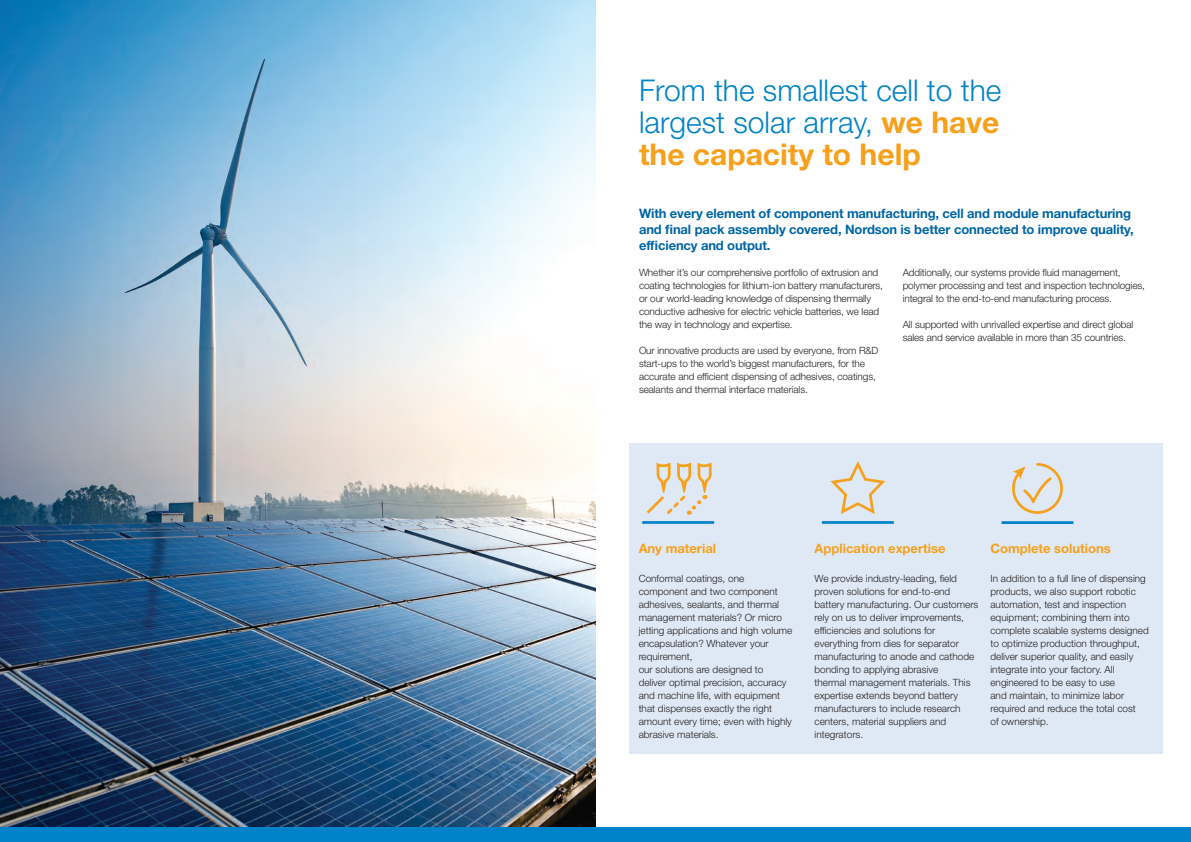
<style>
.page{position:relative;width:1191px;height:842px;background:#fff}
.page>*{position:absolute;margin:0;border:0;box-sizing:border-box;transform-origin:0 0}
.t1{font:300 30px/32px "Helvetica Neue LT Std";color:#0082c8;text-align:justify}
.t2{font:700 13px/16px "Helvetica Neue LT Std";letter-spacing:-.01em;color:#0065a4}
.t3{font:700 13px "Helvetica Neue LT Std";color:#f6a01b}
.t4{font:300 10px/13px "Helvetica Neue LT Std";color:#231f20}
.s1{font-weight:700;color:#f6a01b}
</style>
<div class="page">
<div style="left:629px;top:444px;width:533px;height:310px;background:#dfe9f5"></div>
<img style="left:0;top:0;width:595px;height:828px">
<div style="left:0;top:828px;width:1191px;height:14px;background:#0082c8"></div>
<hr style="left:822px;top:521px;width:71px;height:3px;background:#0082c8">
<svg style="left:830px;top:461px;width:55px;height:53px"></svg>
<hr style="left:642px;top:521px;width:72px;height:3px;background:#0082c8">
<svg style="left:646px;top:463px;width:65px;height:52px"></svg>
<hr style="left:1001px;top:521px;width:72px;height:3px;background:#0082c8">
<svg style="left:1012px;top:463px;width:51px;height:51px"></svg>
<h1 class="t1" style="left:639px;top:73px;width:364px">From the smallest cell to the largest solar array, <span class="s1">we have the capacity to help</span></h1>
<h2 class="t2" style="left:639px;top:205px;width:496px">With every element of component manufacturing, cell and module manufacturing and final pack assembly covered, Nordson is better connected to improve quality, efficiency and output.</h2>
<p class="t4" style="left:639px;top:265px;width:245px">Whether it’s our comprehensive portfolio of extrusion and coating technologies for lithium-ion battery manufacturers, or our world-leading knowledge of dispensing thermally conductive adhesive for electric vehicle batteries, we lead the way in technology and expertise.</p>
<p class="t4" style="left:639px;top:343px;width:241px">Our innovative products are used by everyone, from R&amp;D start-ups to the world’s biggest manufacturers, for the accurate and efficient dispensing of adhesives, coatings, sealants and thermal interface materials.</p>
<p class="t4" style="left:902px;top:265px;width:244px">Additionally, our systems provide fluid management, polymer processing and test and inspection technologies, integral to the end-to-end manufacturing process.</p>
<p class="t4" style="left:902px;top:317px;width:232px">All supported with unrivalled expertise and direct global sales and service available in more than 35 countries.</p>
<h2 class="t3" style="left:638px;top:540px;width:79px">Any material</h2>
<p class="t4" style="left:638px;top:571px;width:155px">Conformal coatings, one component and two component adhesives, sealants, and thermal management materials? Or micro jetting applications and high volume encapsulation? Whatever your requirement,<br>our solutions are designed to deliver optimal precision, accuracy and machine life, with equipment that dispenses exactly the right amount every time; even with highly abrasive materials.</p>
<h2 class="t3" style="left:814px;top:540px;width:132px">Application expertise</h2>
<p class="t4" style="left:814px;top:571px;width:165px">We provide industry-leading, field proven solutions for end-to-end battery manufacturing. Our customers rely on us to deliver improvements, efficiencies and solutions for everything from dies for separator manufacturing to anode and cathode bonding to applying abrasive<br>thermal management materials. This expertise extends beyond battery manufacturers to include research centers, material suppliers and integrators.</p>
<h2 class="t3" style="left:990px;top:540px;width:122px">Complete solutions</h2>
<p class="t4" style="left:990px;top:571px;width:160px">In addition to a full line of dispensing products, we also support robotic automation, test and inspection equipment; combining them into complete scalable systems designed to optimize production throughput, deliver superior quality, and easily integrate into your factory. All engineered to be easy to use<br>and maintain, to minimize labor required and reduce the total cost<br>of ownership.</p>
</div>
